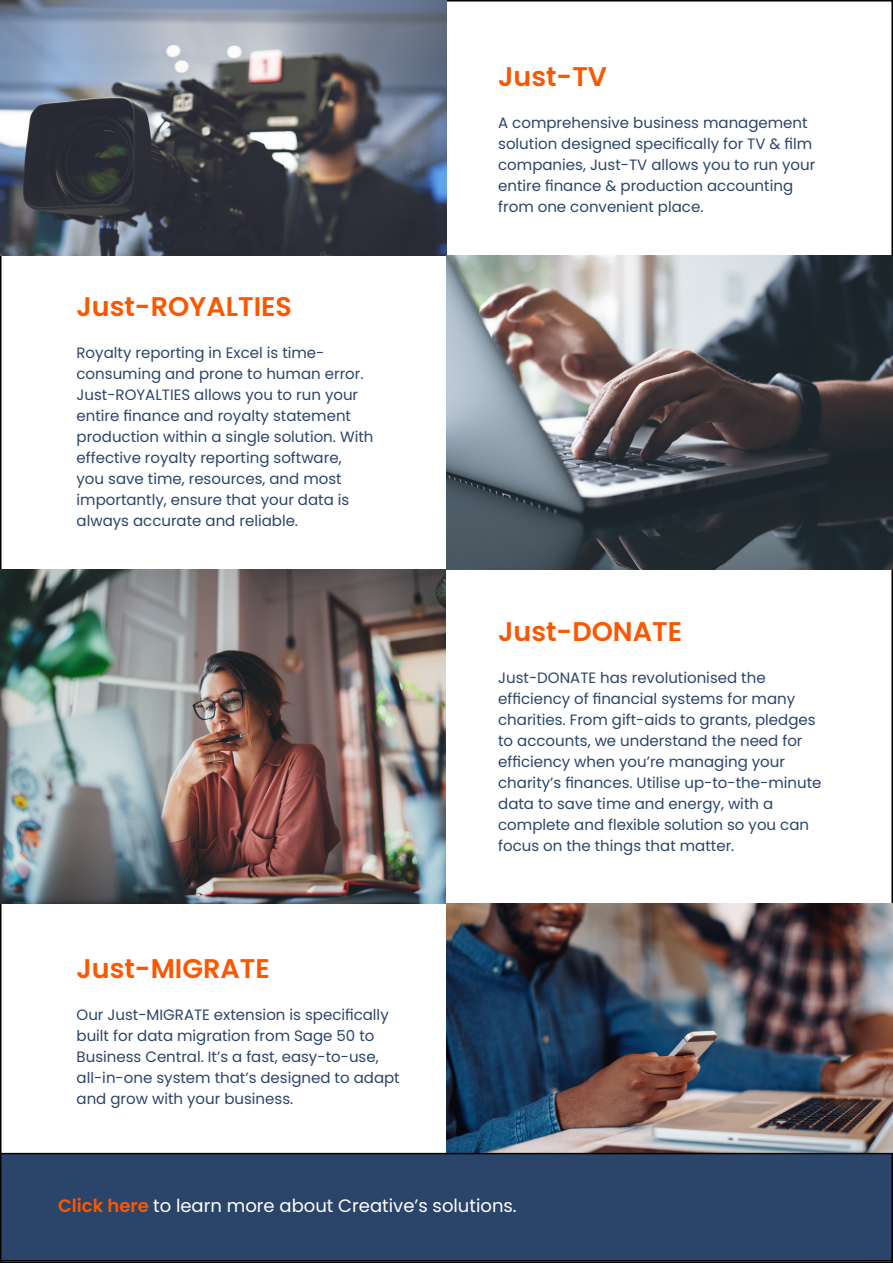
<style>
.page{position:relative;width:893px;height:1263px;background:#fff}
.page>*{position:absolute;margin:0;border:0;box-sizing:border-box;transform-origin:0 0}
.t1{font:600 27px "Poppins";color:#fa5700}
.t2{font:18px "Poppins";color:#fff}
.t3{font:15px/21px "Poppins";color:#2b456a}
.s1{font-weight:600;color:#fa5700}
</style>
<div class="page">
<img style="left:446px;top:904px;width:447px;height:249px">
<img style="left:1px;top:0;width:446px;height:255px">
<img style="left:0;top:570px;width:446px;height:334px">
<img style="left:446px;top:255px;width:447px;height:315px">
<div style="left:1px;top:1153px;width:891px;height:108px;background:#2b456a"></div>
<div style="left:0;top:1153px;width:893px;height:108px;border:2px solid #000"></div>
<h1 class="t1" style="left:77px;top:291px;width:217px">Just-ROYALTIES</h1>
<p class="t3" style="left:77px;top:343px;width:298px">Royalty reporting in Excel is time&shy;consuming and prone to human error.<br>Just-ROYALTIES allows you to run your entire finance and royalty statement production within a single solution. With effective royalty reporting software,<br>you save time, resources, and most importantly, ensure that your data is always accurate and reliable.</p>
<h1 class="t1" style="left:77px;top:953px;width:195px">Just-MIGRATE</h1>
<p class="t3" style="left:77px;top:1005px;width:325px">Our Just-MIGRATE extension is specifically built for data migration from Sage 50 to Business Central. It’s a fast, easy-to-use, all-in-one system that’s designed to adapt and grow with your business.</p>
<h1 class="t1" style="left:498px;top:61px;width:110px">Just-TV</h1>
<p class="t3" style="left:498px;top:112px;width:319px">A comprehensive business management solution designed specifically for TV &amp; film companies, Just-TV allows you to run your entire finance &amp; production accounting from one convenient place.</p>
<h1 class="t1" style="left:498px;top:616px;width:185px">Just-DONATE</h1>
<p class="t3" style="left:498px;top:667px;width:325px">Just-DONATE has revolutionised the efficiency of financial systems for many charities. From gift-aids to grants, pledges to accounts, we understand the need for efficiency when you’re managing your charity’s finances. Utilise up-to-the-minute data to save time and energy, with a complete and flexible solution so you can focus on the things that matter.</p>
<p class="t2" style="left:58px;top:1195px;width:460px"><span class="s1">Click here</span> to learn more about Creative’s solutions.</p>
</div>
